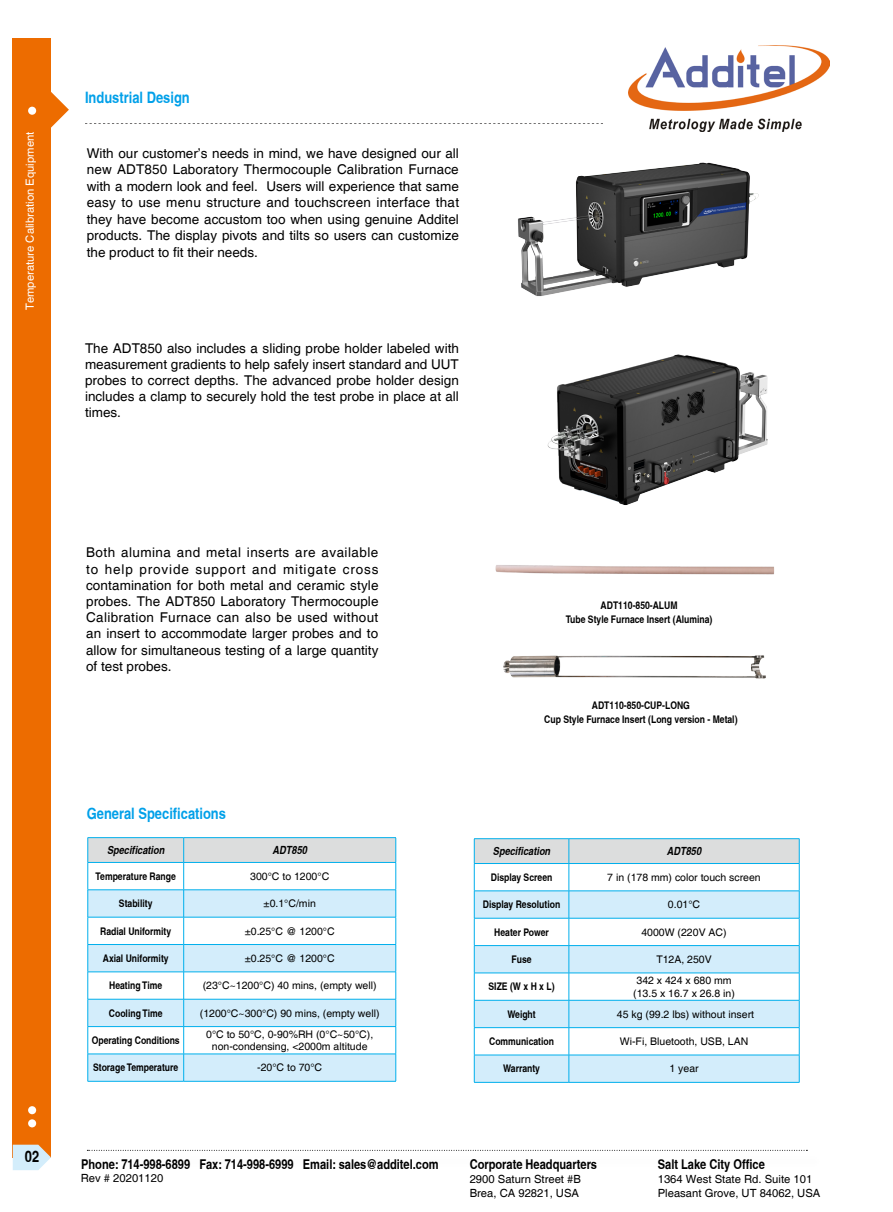
<style>
.page{position:relative;width:893px;height:1212px;background:#fff}
.page>*{position:absolute;margin:0;border:0;box-sizing:border-box;transform-origin:0 0}
.t1{font:700 condensed 15.75px "Helvetica";color:#00a0e9}
.t2{font:700 condensed 15.75px "Helvetica";color:#000}
.t3{font:13.5px/16.2px "Helvetica";color:#000;text-align:justify}
.t4{font:700 condensed 13.5px "Helvetica";color:#000}
.t5{font:11.25px/13.5px "Helvetica";color:#000}
.t6{font:italic 700 condensed 11.25px "Helvetica";color:#000}
.t7{font:11.25px "Helvetica";color:#fff}
.t8{font:10.5px/12.6px "Helvetica";color:#000;text-align:center}
.t9{font:700 condensed 10.5px/13.5px "Helvetica";color:#000;text-align:center}
</style>
<div class="page">
<div style="left:13px;top:38px;width:38px;height:1119px;background:#ed6c00"></div>
<svg style="left:51px;top:92px;width:18px;height:36px"></svg>
<div style="left:28px;top:107px;width:8px;height:8px;background:#fff;border-radius:50%"></div>
<div style="left:28px;top:1119px;width:8px;height:8px;background:#fff;border-radius:50%"></div>
<div style="left:28px;top:1106px;width:8px;height:8px;background:#fff;border-radius:50%"></div>
<svg style="left:13px;top:1145px;width:38px;height:25px"></svg>
<svg style="left:87px;top:1150px;width:720px;height:1px"></svg>
<img style="left:628px;top:46px;width:202px;height:86px">
<hr style="left:88px;top:837px;width:96px;height:1px;background:#00afec">
<hr style="left:184px;top:837px;width:212px;height:1px;background:#00afec">
<svg style="left:88px;top:838px;width:309px;height:243px"></svg>
<hr style="left:88px;top:1081px;width:96px;height:1px;background:#00afec">
<hr style="left:184px;top:1081px;width:212px;height:1px;background:#00afec">
<img style="left:518px;top:162px;width:241px;height:135px">
<svg style="left:85px;top:123px;width:518px;height:1px"></svg>
<img style="left:547px;top:354px;width:221px;height:151px">
<img style="left:495px;top:565px;width:280px;height:10px">
<hr style="left:474px;top:838px;width:95px;height:1px;background:#00afec">
<hr style="left:569px;top:838px;width:230px;height:1px;background:#00afec">
<svg style="left:474px;top:839px;width:326px;height:243px"></svg>
<hr style="left:474px;top:1082px;width:95px;height:1px;background:#00afec">
<hr style="left:569px;top:1082px;width:230px;height:1px;background:#00afec">
<img style="left:503px;top:655px;width:263px;height:24px">
<p class="t7" style="left:23px;top:310px;width:180px;rotate:-90deg">Temperature Calibration Equipment</p>
<p class="t1" style="left:85px;top:88px;width:106px">Industrial Design</p>
<p class="t3" style="left:87px;top:145px;width:374px">With our customer’s needs in mind, we have designed our all new ADT850 Laboratory Thermocouple Calibration Furnace with a modern look and feel. Users will experience that same easy to use menu structure and touchscreen interface that they have become accustom too when using genuine Additel products. The display pivots and tilts so users can customize the product to fit their needs.</p>
<p class="t3" style="left:85px;top:340px;width:375px">The ADT850 also includes a sliding probe holder labeled with measurement gradients to help safely insert standard and UUT probes to correct depths. The advanced probe holder design includes a clamp to securely hold the test probe in place at all times.</p>
<p class="t2" style="left:25px;top:1147px;width:16px">02</p>
<p class="t3" style="left:86px;top:545px;width:294px">Both alumina and metal inserts are available to help provide support and mitigate cross contamination for both metal and ceramic style probes. The ADT850 Laboratory Thermocouple Calibration Furnace can also be used without an insert to accommodate larger probes and to allow for simultaneous testing of a large quantity of test probes.</p>
<p class="t1" style="left:87px;top:804px;width:141px">General Specifications</p>
<p class="t6" style="left:107px;top:843px;width:59px">Specification</p>
<p class="t6" style="left:273px;top:843px;width:36px">ADT850</p>
<p class="t9" style="left:96px;top:869px;width:82px">Temperature Range</p>
<p class="t8" style="left:250px;top:870px;width:81px">300°C to 1200°C</p>
<p class="t9" style="left:119px;top:897px;width:35px">Stability</p>
<p class="t8" style="left:264px;top:898px;width:54px">±0.1°C/min</p>
<p class="t9" style="left:100px;top:924px;width:73px">Radial Uniformity</p>
<p class="t8" style="left:245px;top:925px;width:91px">±0.25°C @ 1200°C</p>
<p class="t9" style="left:103px;top:951px;width:67px">Axial Uniformity</p>
<p class="t8" style="left:245px;top:952px;width:91px">±0.25°C @ 1200°C</p>
<p class="t9" style="left:109px;top:979px;width:55px">Heating Time</p>
<p class="t8" style="left:203px;top:980px;width:175px">(23°C~1200°C) 40 mins, (empty well)</p>
<p class="t9" style="left:109px;top:1006px;width:55px">Cooling Time</p>
<p class="t8" style="left:200px;top:1007px;width:181px">(1200°C~300°C) 90 mins, (empty well)</p>
<p class="t9" style="left:92px;top:1033px;width:90px">Operating Conditions</p>
<p class="t8" style="left:206px;top:1028px;width:169px">0°C to 50°C, 0-90%RH (0°C~50°C), non-condensing, &lt;2000m altitude</p>
<p class="t9" style="left:93px;top:1061px;width:87px">Storage Temperature</p>
<p class="t8" style="left:257px;top:1062px;width:67px">-20°C to 70°C</p>
<p class="t9" style="left:566px;top:599px;width:148px">ADT110-850-ALUM<br>Tube Style Furnace Insert (Alumina)</p>
<p class="t9" style="left:544px;top:699px;width:195px">ADT110-850-CUP-LONG<br>Cup Style Furnace Insert (Long version - Metal)</p>
<p class="t6" style="left:493px;top:844px;width:59px">Specification</p>
<p class="t6" style="left:667px;top:844px;width:36px">ADT850</p>
<p class="t9" style="left:491px;top:870px;width:63px">Display Screen</p>
<p class="t8" style="left:607px;top:871px;width:155px">7 in (178 mm) color touch screen</p>
<p class="t9" style="left:483px;top:898px;width:79px">Display Resolution</p>
<p class="t8" style="left:668px;top:899px;width:34px">0.01°C</p>
<p class="t9" style="left:494px;top:925px;width:56px">Heater Power</p>
<p class="t8" style="left:641px;top:926px;width:87px">4000W (220V AC)</p>
<p class="t9" style="left:511px;top:952px;width:22px">Fuse</p>
<p class="t8" style="left:656px;top:953px;width:57px">T12A, 250V</p>
<p class="t9" style="left:489px;top:980px;width:68px">SIZE (W x H x L)</p>
<p class="t8" style="left:633px;top:974px;width:103px">342 x 424 x 680 mm (13.5 x 16.7 x 26.8 in)</p>
<p class="t9" style="left:507px;top:1007px;width:30px">Weight</p>
<p class="t8" style="left:617px;top:1008px;width:139px">45 kg (99.2 lbs) without insert</p>
<p class="t9" style="left:489px;top:1034px;width:66px">Communication</p>
<p class="t8" style="left:620px;top:1035px;width:130px">Wi-Fi, Bluetooth, USB, LAN</p>
<p class="t9" style="left:503px;top:1062px;width:38px">Warranty</p>
<p class="t8" style="left:669px;top:1063px;width:31px">1 year</p>
<p class="t4" style="left:81px;top:1156px;width:359px">Phone: 714-998-6899 Fax: 714-998-6999 Email: sales@additel.com</p>
<p class="t5" style="left:81px;top:1171px;width:84px">Rev # 20201120</p>
<p class="t4" style="left:470px;top:1156px;width:129px">Corporate Headquarters</p>
<p class="t5" style="left:470px;top:1173px;width:113px">2900 Saturn Street #B<br>Brea, CA 92821, USA</p>
<p class="t4" style="left:658px;top:1156px;width:109px">Salt Lake City Office</p>
<p class="t5" style="left:658px;top:1173px;width:164px">1364 West State Rd. Suite 101<br>Pleasant Grove, UT 84062, USA</p>
</div>
